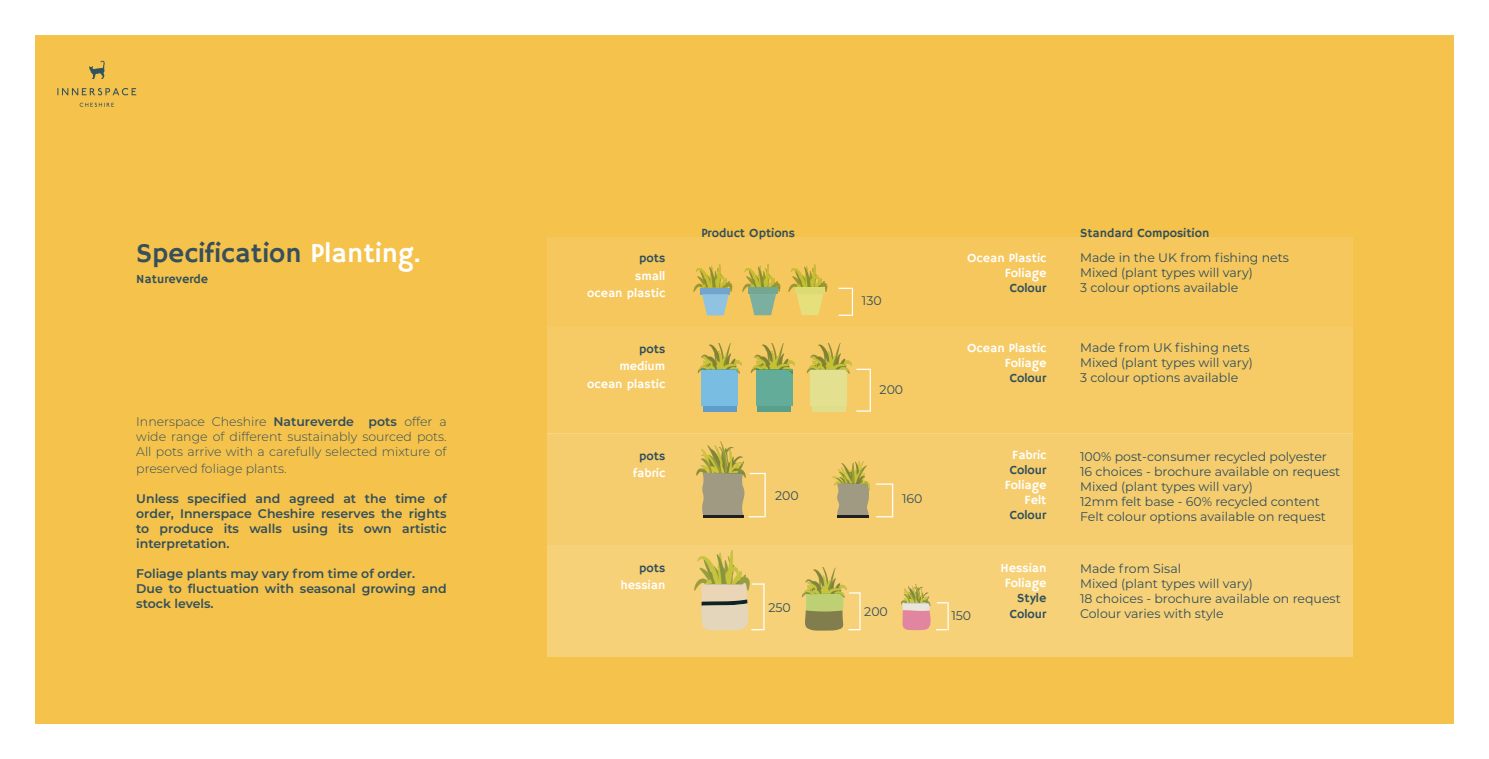
<style>
.page{position:relative;width:1489px;height:759px;background:#fff}
.page>*{position:absolute;margin:0;border:0;box-sizing:border-box;transform-origin:0 0}
.t1{font:27.5px "Hammersmith One";color:#374f5b}
.t2{font:12.5px "Montserrat";color:#314f5c}
.t3{font:600 12.5px/15px "Montserrat";color:#314f5c;text-align:justify}
.t4{font:300 12.5px/15px "Montserrat";color:#314f5c;text-align:justify}
.t5{font:12.5px "Hammersmith One";color:#fff}
.t6{font:12.5px "Hammersmith One";color:#314f5c}
.s1{color:#fff}
.s2{font-weight:600}
</style>
<div class="page">
<div style="left:35px;top:35px;width:1418px;height:688px;background:#f5c24b"></div>
<div style="left:547px;top:237px;width:806px;height:89px;background:#f5c75c"></div>
<div style="left:547px;top:326px;width:806px;height:107px;background:#f6cb65"></div>
<div style="left:547px;top:433px;width:806px;height:112px;background:#f6cd6e"></div>
<div style="left:547px;top:545px;width:806px;height:111px;background:#f7d177"></div>
<svg style="left:57px;top:88px;width:79px;height:7px"></svg>
<svg style="left:80px;top:103px;width:34px;height:4px"></svg>
<svg style="left:89px;top:61px;width:16px;height:18px"></svg>
<hr style="left:891px;top:483px;width:2px;height:34px;background:#fff">
<hr style="left:851px;top:287px;width:2px;height:29px;background:#fff">
<hr style="left:869px;top:368px;width:1px;height:43px;background:#fff">
<svg style="left:856px;top:410px;width:13px;height:1px"></svg>
<svg style="left:856px;top:368px;width:13px;height:2px"></svg>
<svg style="left:838px;top:287px;width:13px;height:2px"></svg>
<svg style="left:876px;top:516px;width:15px;height:1px"></svg>
<svg style="left:876px;top:483px;width:15px;height:1px"></svg>
<svg style="left:838px;top:314px;width:13px;height:2px"></svg>
<img style="left:693px;top:264px;width:40px;height:33px">
<img style="left:742px;top:264px;width:39px;height:30px">
<img style="left:788px;top:264px;width:39px;height:30px">
<div style="left:700px;top:288px;width:30px;height:6px;background:#74a4cb"></div>
<div style="left:748px;top:287px;width:29px;height:7px;background:#74a692"></div>
<div style="left:795px;top:287px;width:29px;height:7px;background:#dbda73"></div>
<svg style="left:702px;top:294px;width:26px;height:21px"></svg>
<svg style="left:749px;top:294px;width:27px;height:21px"></svg>
<svg style="left:797px;top:294px;width:26px;height:21px"></svg>
<div style="left:701px;top:369px;width:37px;height:37px;background:#79bde2"></div>
<div style="left:756px;top:369px;width:36px;height:37px;background:#64ac9a"></div>
<div style="left:810px;top:369px;width:37px;height:37px;background:#e3e090"></div>
<div style="left:702px;top:406px;width:34px;height:5px;background:#609dcc"></div>
<div style="left:757px;top:406px;width:34px;height:5px;background:#5a9f89"></div>
<div style="left:812px;top:406px;width:33px;height:5px;background:#dede8b"></div>
<svg style="left:702px;top:472px;width:63px;height:45px"></svg>
<hr style="left:703px;top:515px;width:40px;height:2px;background:#231f20">
<svg style="left:837px;top:494px;width:32px;height:21px"></svg>
<hr style="left:837px;top:515px;width:31px;height:2px;background:#231f20">
<img style="left:697px;top:343px;width:45px;height:31px">
<img style="left:750px;top:343px;width:45px;height:33px">
<img style="left:806px;top:343px;width:46px;height:31px">
<img style="left:696px;top:441px;width:52px;height:41px">
<img style="left:832px;top:461px;width:38px;height:33px">
<svg style="left:902px;top:608px;width:28px;height:22px"></svg>
<svg style="left:701px;top:583px;width:63px;height:47px"></svg>
<svg style="left:805px;top:592px;width:55px;height:38px"></svg>
<svg style="left:936px;top:602px;width:12px;height:28px"></svg>
<img style="left:901px;top:584px;width:30px;height:24px">
<img style="left:801px;top:567px;width:48px;height:33px">
<img style="left:694px;top:550px;width:57px;height:47px">
<p class="t1" style="left:136px;top:237px;width:286px">Specification <span class="s1">Planting.</span></p>
<p class="t6" style="left:136px;top:272px;width:73px">Natureverde</p>
<p class="t4" style="left:136px;top:413px;width:312px">Innerspace Cheshire <span class="s2">Natureverde pots</span> offer a wide range of different sustainably sourced pots.<br>All pots arrive with a carefully selected mixture of</p>
<p class="t4" style="left:136px;top:460px;width:152px">preserved foliage plants.</p>
<p class="t3" style="left:136px;top:490px;width:312px">Unless specified and agreed at the time of order, Innerspace Cheshire reserves the rights to produce its walls using its own artistic interpretation.</p>
<p class="t3" style="left:136px;top:565px;width:280px">Foliage plants may vary from time of order.</p>
<p class="t3" style="left:136px;top:580px;width:312px">Due to fluctuation with seasonal growing and stock levels.</p>
<p class="t6" style="left:701px;top:225px;width:95px">Product Options</p>
<p class="t6" style="left:1080px;top:225px;width:131px">Standard Composition</p>
<p class="t6" style="left:639px;top:251px;width:28px">pots</p>
<p class="t5" style="left:635px;top:268px;width:32px">small</p>
<p class="t5" style="left:587px;top:286px;width:80px">ocean plastic</p>
<p class="t2" style="left:861px;top:292px;width:21px">130</p>
<p class="t5" style="left:967px;top:251px;width:81px">Ocean Plastic</p>
<p class="t5" style="left:1004px;top:265px;width:43px">Foliage</p>
<p class="t6" style="left:1009px;top:280px;width:38px">Colour</p>
<p class="t2" style="left:1080px;top:249px;width:210px">Made in the UK from fishing nets</p>
<p class="t2" style="left:1080px;top:264px;width:174px">Mixed (plant types will vary)</p>
<p class="t2" style="left:1080px;top:279px;width:160px">3 colour options available</p>
<p class="t6" style="left:639px;top:341px;width:28px">pots</p>
<p class="t5" style="left:619px;top:359px;width:47px">medium</p>
<p class="t5" style="left:587px;top:376px;width:80px">ocean plastic</p>
<p class="t2" style="left:879px;top:381px;width:25px">200</p>
<p class="t5" style="left:967px;top:340px;width:81px">Ocean Plastic</p>
<p class="t5" style="left:1004px;top:355px;width:43px">Foliage</p>
<p class="t6" style="left:1009px;top:370px;width:38px">Colour</p>
<p class="t2" style="left:1080px;top:338px;width:171px">Made from UK fishing nets</p>
<p class="t2" style="left:1080px;top:353px;width:174px">Mixed (plant types will vary)</p>
<p class="t2" style="left:1080px;top:368px;width:160px">3 colour options available</p>
<p class="t6" style="left:639px;top:448px;width:28px">pots</p>
<p class="t5" style="left:633px;top:466px;width:34px">fabric</p>
<p class="t2" style="left:775px;top:486px;width:25px">200</p>
<p class="t2" style="left:902px;top:490px;width:22px">160</p>
<p class="t5" style="left:1012px;top:448px;width:36px">Fabric</p>
<p class="t6" style="left:1009px;top:462px;width:38px">Colour</p>
<p class="t5" style="left:1004px;top:477px;width:43px">Foliage</p>
<p class="t5" style="left:1024px;top:492px;width:23px">Felt</p>
<p class="t6" style="left:1009px;top:508px;width:38px">Colour</p>
<p class="t2" style="left:1080px;top:447px;width:248px">100% post-consumer recycled polyester</p>
<p class="t2" style="left:1080px;top:462px;width:262px">16 choices - brochure available on request</p>
<p class="t2" style="left:1080px;top:477px;width:174px">Mixed (plant types will vary)</p>
<p class="t2" style="left:1080px;top:492px;width:241px">12mm felt base - 60% recycled content</p>
<p class="t2" style="left:1080px;top:507px;width:247px">Felt colour options available on request</p>
<p class="t6" style="left:639px;top:560px;width:28px">pots</p>
<p class="t5" style="left:620px;top:577px;width:46px">hessian</p>
<p class="t2" style="left:768px;top:599px;width:24px">250</p>
<p class="t2" style="left:864px;top:602px;width:25px">200</p>
<p class="t2" style="left:951px;top:606px;width:21px">150</p>
<p class="t5" style="left:1000px;top:561px;width:47px">Hessian</p>
<p class="t5" style="left:1004px;top:575px;width:43px">Foliage</p>
<p class="t6" style="left:1017px;top:590px;width:31px">Style</p>
<p class="t6" style="left:1009px;top:606px;width:38px">Colour</p>
<p class="t2" style="left:1080px;top:559px;width:102px">Made from Sisal</p>
<p class="t2" style="left:1080px;top:574px;width:174px">Mixed (plant types will vary)</p>
<p class="t2" style="left:1080px;top:589px;width:262px">18 choices - brochure available on request</p>
<p class="t2" style="left:1080px;top:604px;width:145px">Colour varies with style</p>
</div>
